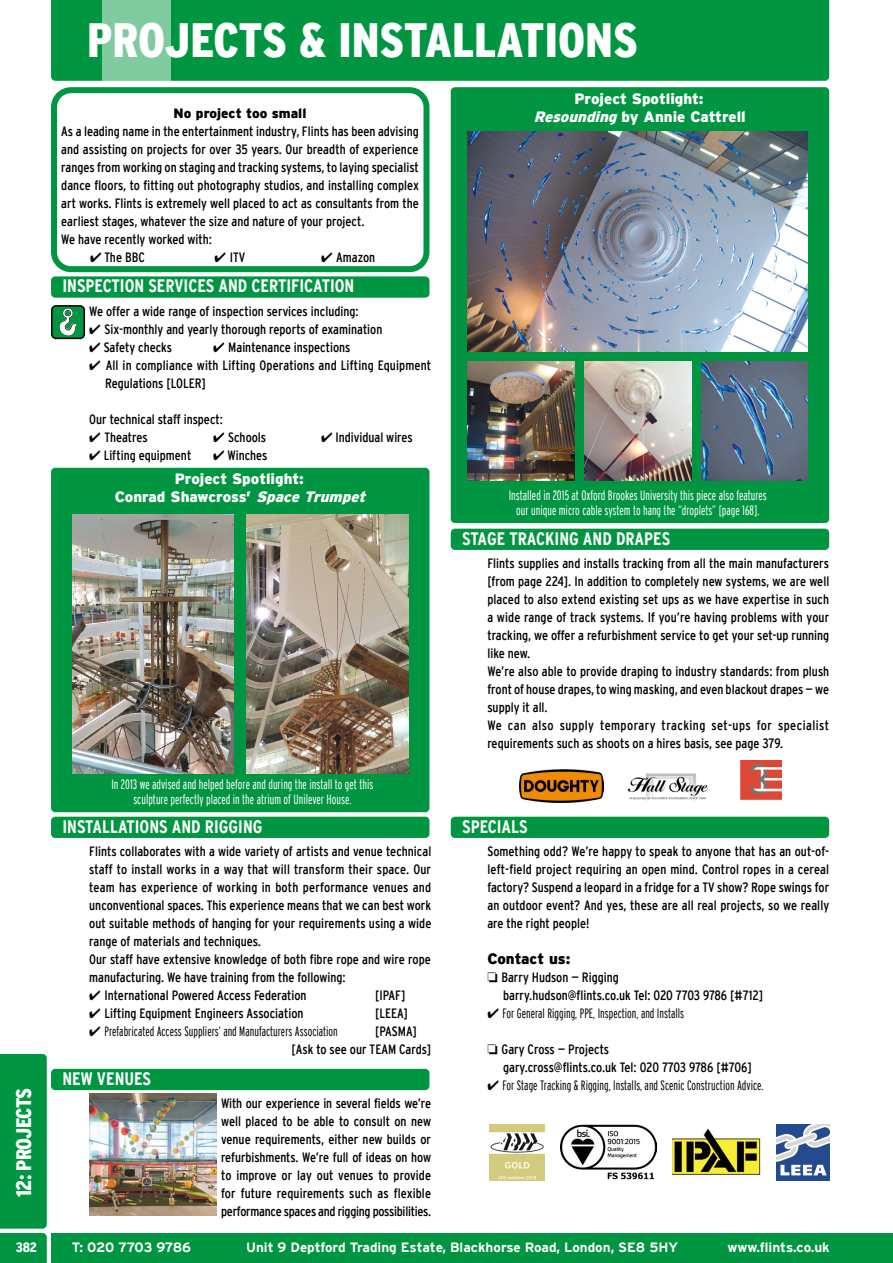
<style>
.page{position:relative;width:893px;height:1263px;background:#fff}
.page>*{position:absolute;margin:0;border:0;box-sizing:border-box;transform-origin:0 0}
.section_head{font:900 condensed 48px "Interstate";color:#fff}
.section_left{font:900 condensed 21px "Interstate";letter-spacing:-.04em;color:#fff}
.strap{font:700 condensed 18px "Interstate";color:#fff}
.panel_text{font:900 15px/18px "Interstate";color:#fff;text-align:center}
.product_text{font:900 15px "Interstate";color:#000}
.product_text-2{font:condensed 13.5px/18px "Interstate";color:#000;text-align:justify}
.box_text{font:condensed 13.5px/18px "Interstate";color:#000;text-align:justify}
.t1{font:300 extra-condensed 13.5px/15px "Interstate";color:#fff;text-align:center}
.product_text-3{font:300 extra-condensed 13.5px "Interstate";color:#000}
.t2{font:700 13.5px "Interstate";color:#fff}
.box_head{font:900 13.5px "Interstate";color:#000}
.t3{font:700 13.5px "Interstate";letter-spacing:-.02em;color:#fff}
.t4{font:900 condensed 13.5px "Interstate";color:#fff}
.s1{font-style:italic}
</style>
<div class="page">
<div style="left:51px;top:0;width:778px;height:81px;background:#009641"></div>
<div style="left:51px;top:1233px;width:842px;height:30px;background:#009641"></div>
<div style="left:102px;top:0;width:68px;height:81px;background:#7fca9f"></div>
<div style="left:0;top:1054px;width:47px;height:209px;background:#009641"></div>
<div style="left:51px;top:276px;width:378px;height:22px;background:#009641;border-radius:4px"></div>
<div style="left:451px;top:529px;width:378px;height:21px;background:#009641;border-radius:4px"></div>
<div style="left:51px;top:1069px;width:378px;height:21px;background:#009641;border-radius:4px"></div>
<div style="left:451px;top:817px;width:378px;height:21px;background:#009641;border-radius:4px"></div>
<div style="left:51px;top:817px;width:378px;height:21px;background:#009641;border-radius:4px"></div>
<img style="left:672px;top:1129px;width:88px;height:46px">
<img style="left:489px;top:1124px;width:56px;height:56px">
<img style="left:561px;top:1124px;width:95px;height:56px">
<img style="left:776px;top:1124px;width:53px;height:56px">
<div style="left:51px;top:87px;width:378px;height:185px;border:6px solid #009641;border-radius:17px"></div>
<img style="left:89px;top:1093px;width:128px;height:122px">
<img style="left:741px;top:760px;width:40px;height:40px">
<img style="left:520px;top:770px;width:83px;height:32px">
<img style="left:628px;top:773px;width:81px;height:28px">
<div style="left:451px;top:87px;width:378px;height:436px;background:#009641;border-radius:4px"></div>
<img style="left:468px;top:132px;width:340px;height:220px">
<img style="left:702px;top:361px;width:106px;height:119px">
<img style="left:468px;top:361px;width:106px;height:119px">
<img style="left:585px;top:361px;width:106px;height:119px">
<div style="left:51px;top:468px;width:378px;height:344px;background:#009641;border-radius:4px"></div>
<img style="left:73px;top:514px;width:161px;height:260px">
<img style="left:247px;top:514px;width:161px;height:260px">
<svg style="left:52px;top:306px;width:32px;height:32px"></svg>
<div style="left:51px;top:305px;width:34px;height:34px;border:2px solid #000;border-radius:4px"></div>
<img style="left:59px;top:308px;width:9px;height:26px">
<p class="section_head" style="left:87px;top:14px;width:552px">PROJECTS &amp; INSTALLATIONS</p>
<p class="box_head" style="left:174px;top:105px;width:134px">No project too small</p>
<p class="box_text" style="left:61px;top:122px;width:359px">As a leading name in the entertainment industry, Flints has been advising and assisting on projects for over 35 years. Our breadth of experience ranges from working on staging and tracking systems, to laying specialist dance floors, to fitting out photography studios, and installing complex art works. Flints is extremely well placed to act as consultants from the earliest stages, whatever the size and nature of your project.</p>
<p class="box_text" style="left:61px;top:230px;width:152px">We have recently worked with:</p>
<p class="box_text" style="left:90px;top:248px;width:56px">✔ The BBC</p>
<p class="box_text" style="left:215px;top:248px;width:32px">✔ ITV</p>
<p class="box_text" style="left:321px;top:248px;width:56px">✔ Amazon</p>
<p class="strap" style="left:63px;top:276px;width:293px">INSPECTION SERVICES AND CERTIFICATION</p>
<p class="product_text-2" style="left:89px;top:302px;width:271px">We offer a wide range of inspection services including:</p>
<p class="product_text-2" style="left:89px;top:320px;width:295px">✔ Six-monthly and yearly thorough reports of examination</p>
<p class="product_text-2" style="left:89px;top:338px;width:84px">✔ Safety checks</p>
<p class="product_text-2" style="left:213px;top:338px;width:139px">✔ Maintenance inspections</p>
<p class="product_text-2" style="left:105px;top:356px;width:328px;text-indent:-16px">✔ All in compliance with Lifting Operations and Lifting Equipment<br>Regulations [LOLER]</p>
<p class="product_text-2" style="left:89px;top:410px;width:135px">Our technical staff inspect:</p>
<p class="product_text-2" style="left:89px;top:428px;width:60px">✔ Theatres</p>
<p class="product_text-2" style="left:213px;top:428px;width:55px">✔ Schools</p>
<p class="product_text-2" style="left:321px;top:428px;width:93px">✔ Individual wires</p>
<p class="product_text-2" style="left:89px;top:446px;width:104px">✔ Lifting equipment</p>
<p class="product_text-2" style="left:213px;top:446px;width:56px">✔ Winches</p>
<p class="panel_text" style="left:115px;top:470px;width:256px">Project Spotlight:<br>Conrad Shawcross’ <span class="s1">Space Trumpet</span></p>
<p class="t1" style="left:111px;top:777px;width:264px">In 2013 we advised and helped before and during the install to get this sculpture perfectly placed in the atrium of Unilever House.</p>
<p class="panel_text" style="left:534px;top:89px;width:214px">Project Spotlight:<br><span class="s1">Resounding</span> by Annie Cattrell</p>
<p class="t1" style="left:509px;top:487px;width:260px">Installed in 2015 at Oxford Brookes University this piece also features our unique micro cable system to hang the “droplets” [page 168].</p>
<p class="strap" style="left:462px;top:528px;width:209px">STAGE TRACKING AND DRAPES</p>
<p class="product_text-2" style="left:487px;top:554px;width:343px">Flints supplies and installs tracking from all the main manufacturers [from page 224]. In addition to completely new systems, we are well placed to also extend existing set ups as we have expertise in such a wide range of track systems. If you’re having problems with your tracking, we offer a refurbishment service to get your set-up running like new.</p>
<p class="product_text-2" style="left:487px;top:662px;width:343px">We’re also able to provide draping to industry standards: from plush front of house drapes, to wing masking, and even blackout drapes — we supply it all.</p>
<p class="product_text-2" style="left:487px;top:716px;width:343px">We can also supply temporary tracking set-ups for specialist requirements such as shoots on a hires basis, see page 379.</p>
<p class="section_left" style="left:12px;top:1197px;width:111px;rotate:-90deg">12: PROJECTS</p>
<p class="strap" style="left:63px;top:816px;width:202px">INSTALLATIONS AND RIGGING</p>
<p class="strap" style="left:462px;top:816px;width:67px">SPECIALS</p>
<p class="product_text-2" style="left:89px;top:842px;width:344px">Flints collaborates with a wide variety of artists and venue technical staff to install works in a way that will transform their space. Our team has experience of working in both performance venues and unconventional spaces. This experience means that we can best work out suitable methods of hanging for your requirements using a wide range of materials and techniques.</p>
<p class="product_text-2" style="left:89px;top:950px;width:343px">Our staff have extensive knowledge of both fibre rope and wire rope manufacturing. We have training from the following:</p>
<p class="product_text-2" style="left:89px;top:986px;width:219px">✔ International Powered Access Federation</p>
<p class="product_text-2" style="left:375px;top:986px;width:32px">[IPAF]</p>
<p class="product_text-2" style="left:89px;top:1004px;width:216px">✔ Lifting Equipment Engineers Association</p>
<p class="product_text-2" style="left:375px;top:1004px;width:34px">[LEEA]</p>
<p class="product_text-3" style="left:89px;top:1023px;width:250px">✔ Prefabricated Access Suppliers’ and Manufacturers Association</p>
<p class="product_text-2" style="left:375px;top:1022px;width:43px">[PASMA]</p>
<p class="product_text-2" style="left:292px;top:1040px;width:141px">[Ask to see our TEAM Cards]</p>
<p class="strap" style="left:63px;top:1068px;width:90px">NEW VENUES</p>
<p class="product_text-2" style="left:221px;top:1094px;width:212px">With our experience in several fields we’re well placed to be able to consult on new venue requirements, either new builds or refurbishments. We’re full of ideas on how to improve or lay out venues to provide for future requirements such as flexible performance spaces and rigging possibilities.</p>
<p class="product_text-2" style="left:487px;top:842px;width:343px">Something odd? We’re happy to speak to anyone that has an out-of&shy;left-field project requiring an open mind. Control ropes in a cereal factory? Suspend a leopard in a fridge for a TV show? Rope swings for an outdoor event? And yes, these are all real projects, so we really are the right people!</p>
<p class="product_text" style="left:487px;top:950px;width:85px">Contact us:</p>
<p class="product_text-2" style="left:487px;top:968px;width:133px">□ Barry Hudson — Rigging</p>
<p class="product_text-2" style="left:503px;top:986px;width:262px">barry.hudson@flints.co.uk Tel: 020 7703 9786 [#712]</p>
<p class="product_text-3" style="left:487px;top:1005px;width:198px">✔ For General Rigging, PPE, Inspection, and Installs</p>
<p class="product_text-2" style="left:487px;top:1040px;width:123px">□ Gary Cross — Projects</p>
<p class="product_text-2" style="left:503px;top:1058px;width:250px">gary.cross@flints.co.uk Tel: 020 7703 9786 [#706]</p>
<p class="product_text-3" style="left:487px;top:1077px;width:277px">✔ For Stage Tracking &amp; Rigging, Installs, and Scenic Construction Advice.</p>
<p class="t4" style="left:16px;top:1240px;width:23px">382</p>
<p class="t3" style="left:72px;top:1240px;width:121px">T: 020 7703 9786</p>
<p class="t2" style="left:246px;top:1240px;width:433px">Unit 9 Deptford Trading Estate, Blackhorse Road, London, SE8 5HY</p>
<p class="t2" style="left:727px;top:1240px;width:104px">www.flints.co.uk</p>
</div>
